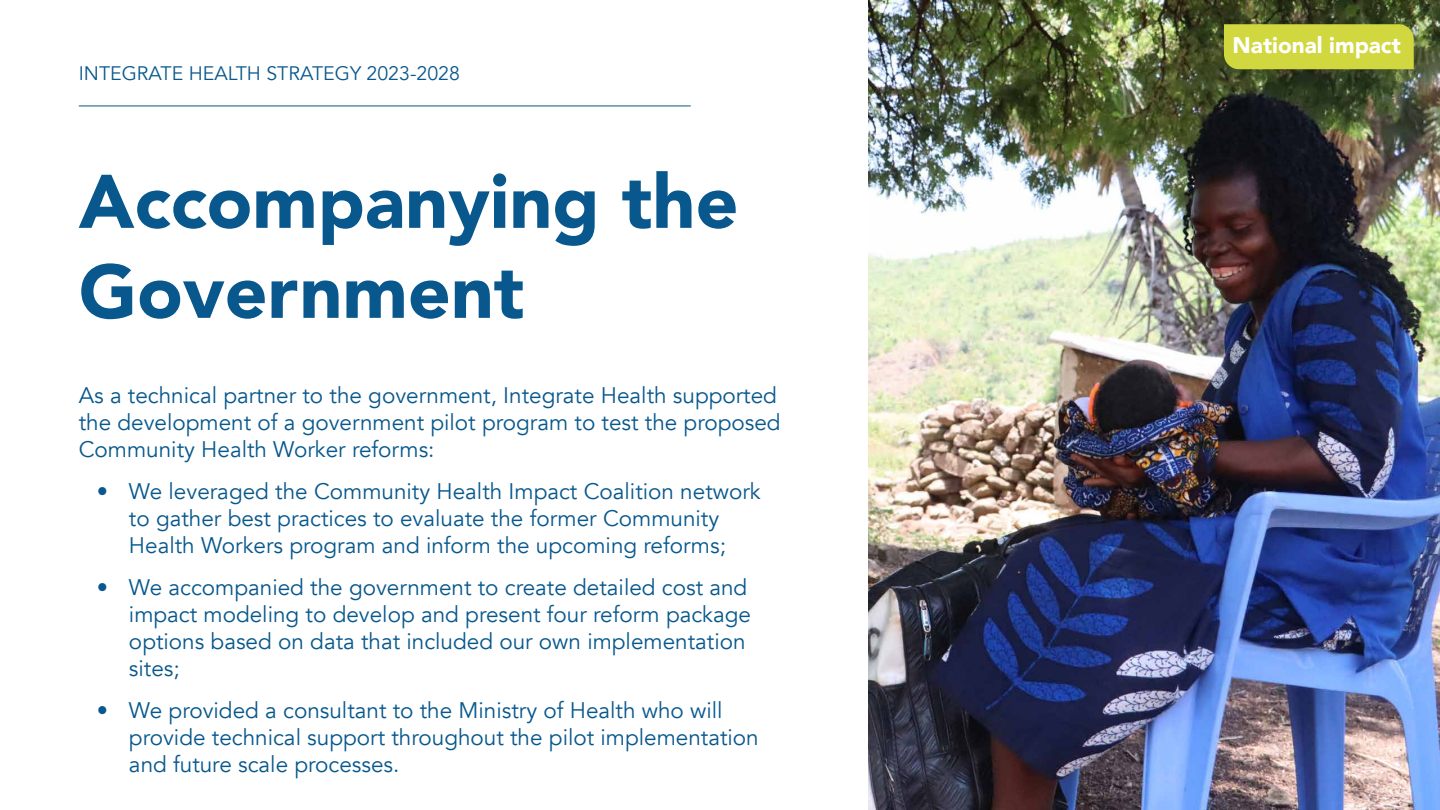
<style>
.page{position:relative;width:1440px;height:810px;background:#fff}
.page>*{position:absolute;margin:0;border:0;box-sizing:border-box;transform-origin:0 0}
.t1{font:900 75px/90px "Avenir";color:#08588d}
.t2{font:22.5px/27px "Avenir";color:#08588d}
.t3{font:900 22.5px "Avenir";color:#fff}
.t4{font:19.5px "Avenir";color:#08588d}
</style>
<div class="page">
<hr style="left:79px;top:106px;width:612px;height:1px;background:#08588d">
<img style="left:868px;top:0;width:572px;height:810px">
<div style="left:1224px;top:24px;width:190px;height:45px;background:#d1d73f"></div>
<p class="t4" style="left:79px;top:62px;width:383px">INTEGRATE HEALTH STRATEGY 2023-2028</p>
<h1 class="t1" style="left:79px;top:155px;width:661px">Accompanying the<br>Government</h1>
<p class="t2" style="left:79px;top:383px;width:703px">As a technical partner to the government, Integrate Health supported the development of a government pilot program to test the proposed<br>Community Health Worker reforms:</p>
<p class="t2" style="left:97px;top:479px;width:665px;text-align:center">• We leveraged the Community Health Impact Coalition network to gather best practices to evaluate the former Community<br>Health Workers program and inform the upcoming reforms;</p>
<p class="t2" style="left:129px;top:575px;width:624px;text-indent:-32px">• We accompanied the government to create detailed cost and impact modeling to develop and present four reform package options based on data that included our own implementation sites;</p>
<p class="t2" style="left:129px;top:698px;width:631px;text-indent:-32px">• We provided a consultant to the Ministry of Health who will provide technical support throughout the pilot implementation and future scale processes.</p>
<p class="t3" style="left:1233px;top:26px;width:170px">National impact</p>
</div>
